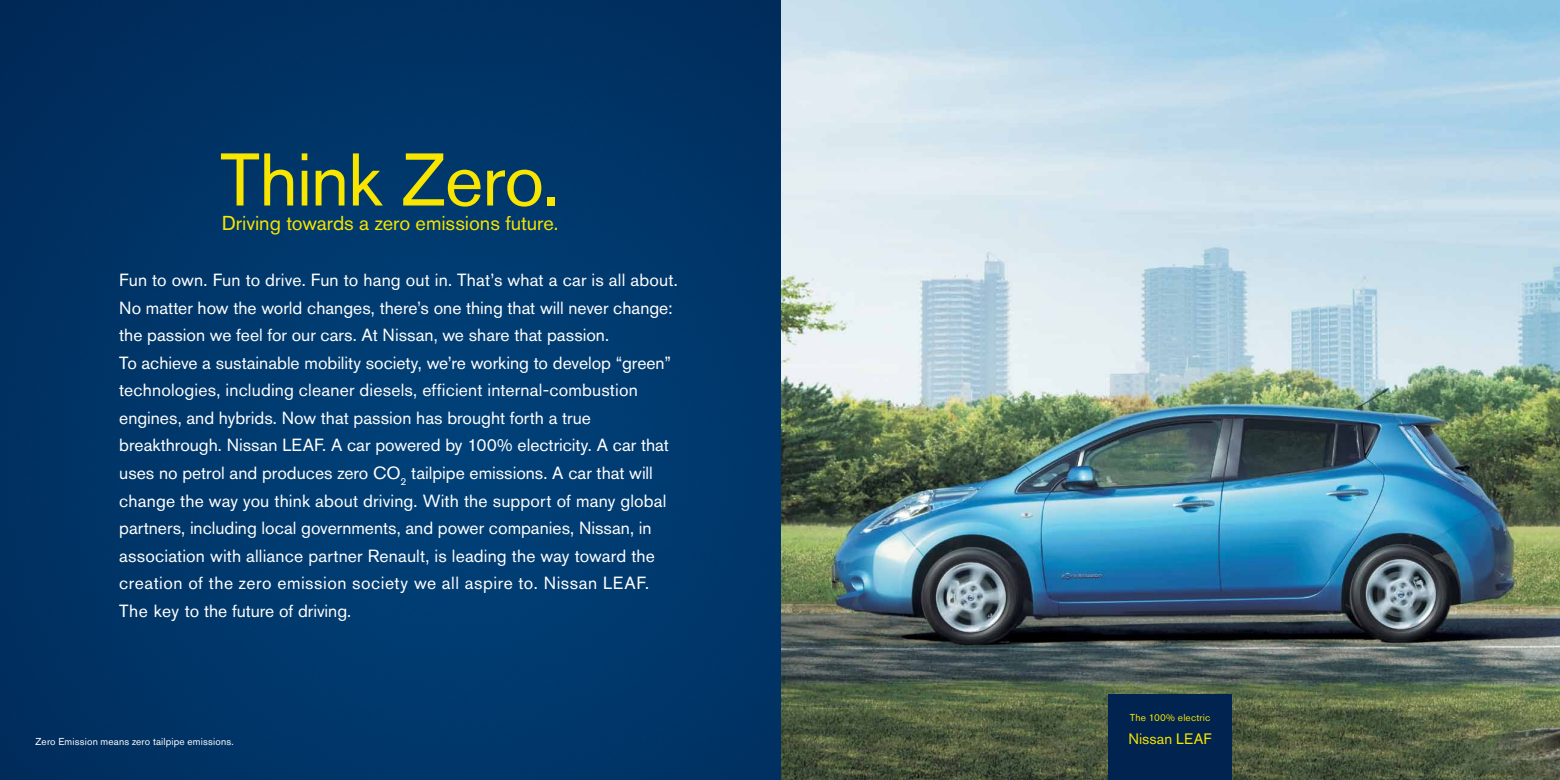
<style>
.page{position:relative;width:1560px;height:780px;background:#fff}
.page>*{position:absolute;margin:0;border:0;box-sizing:border-box;transform-origin:0 0}
.t1{font:73.75px "Nissan AG";letter-spacing:-.015em;color:#f8e500}
.t2{font:20px "Nissan AG";color:#f8e500}
.t3{font:17.5px/27.5px "Nissan AG";color:#fff}
.t4{font:15px "Nissan AG";letter-spacing:.005em;color:#f8e500}
.t5{font:10px "Nissan AG";letter-spacing:.02em;color:#fff}
.t6{font:10px "Nissan AG";letter-spacing:.02em;color:#f8e500}
</style>
<div class="page">
<img style="left:0;top:0;width:1559px;height:780px">
<div style="left:1108px;top:694px;width:123px;height:86px;background:#00234f"></div>
<h1 class="t1" style="left:220px;top:136px;width:341px">Think Zero.</h1>
<p class="t2" style="left:222px;top:211px;width:338px">Driving towards a zero emissions future.</p>
<p class="t3" style="left:119px;top:266px;width:560px">Fun to own. Fun to drive. Fun to hang out in. That’s what a car is all about.<br>No matter how the world changes, there’s one thing that will never change: the passion we feel for our cars. At Nissan, we share that passion.<br>To achieve a sustainable mobility society, we’re working to develop “green” technologies, including cleaner diesels, efficient internal-combustion engines, and hybrids. Now that passion has brought forth a true breakthrough. Nissan LEAF. A car powered by 100% electricity. A car that uses no petrol and produces zero CO<sub>2</sub> tailpipe emissions. A car that will change the way you think about driving. With the support of many global partners, including local governments, and power companies, Nissan, in association with alliance partner Renault, is leading the way toward the creation of the zero emission society we all aspire to. Nissan LEAF.<br>The key to the future of driving.</p>
<p class="t5" style="left:35px;top:735px;width:200px">Zero Emission means zero tailpipe emissions.</p>
<p class="t6" style="left:1129px;top:712px;width:82px">The 100% electric</p>
<p class="t4" style="left:1128px;top:730px;width:85px">Nissan LEAF</p>
</div>
